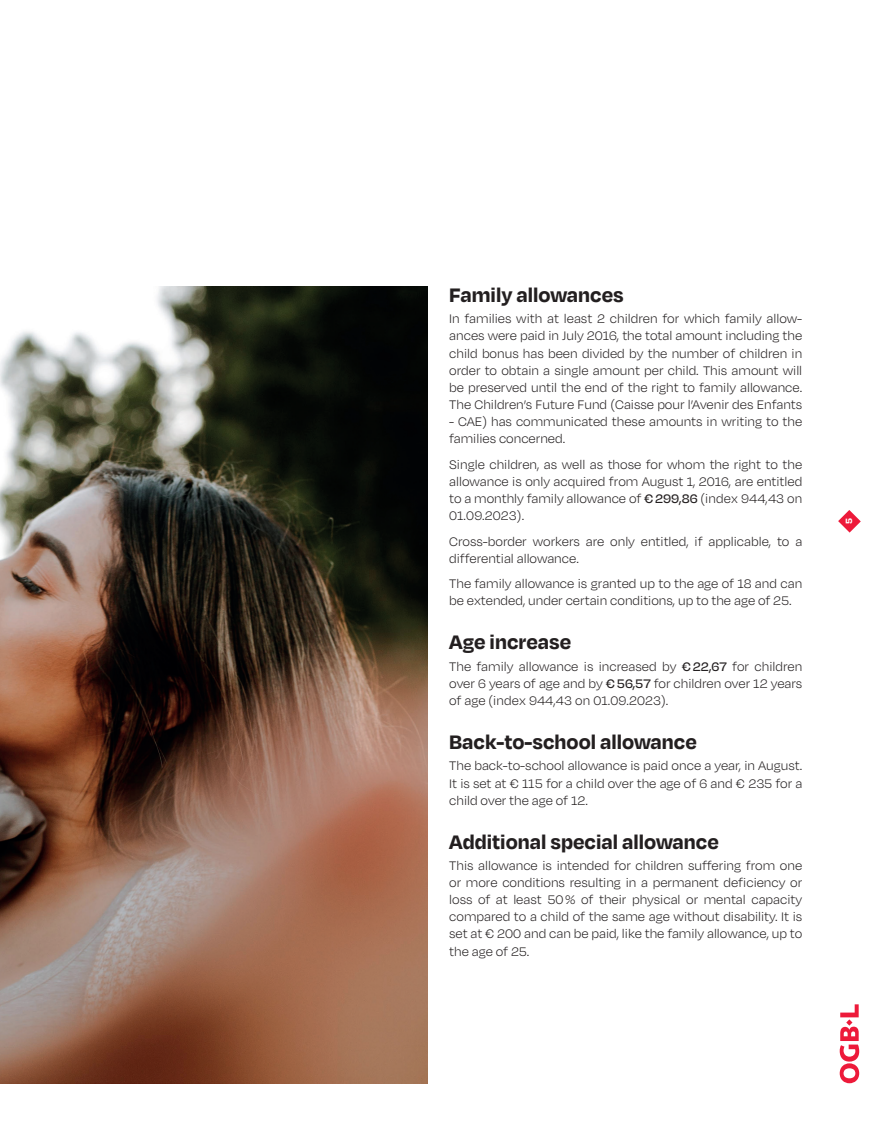
<style>
.page{position:relative;width:891px;height:1148px;background:#fff}
.page>*{position:absolute;margin:0;border:0;box-sizing:border-box;transform-origin:0 0}
.t1{font:700 22.5px "Degular";color:#231f20}
.Body_-_texte{font:300 14.25px/17.1px "Degular";color:#231f20;text-align:justify}
.t2{font:700 10.5px "Degular";color:#fff}
.s1{font-weight:500}
</style>
<div class="page">
<svg style="left:838px;top:510px;width:22px;height:22px"></svg>
<svg style="left:839px;top:1004px;width:20px;height:79px"></svg>
<img style="left:0;top:287px;width:428px;height:796px">
<h3 class="t1" style="left:449px;top:280px;width:176px">Family allowances</h3>
<p class="Body_-_texte" style="left:449px;top:310px;width:354px">In families with at least 2 children for which family allow&shy;ances were paid in July 2016, the total amount including the child bonus has been divided by the number of children in order to obtain a single amount per child. This amount will be preserved until the end of the right to family allowance.<br>The Children’s Future Fund (Caisse pour l’Avenir des Enfants</p>
<p class="Body_-_texte" style="left:449px;top:412px;width:354px">- CAE) has communicated these amounts in writing to the families concerned.</p>
<p class="Body_-_texte" style="left:449px;top:455px;width:354px">Single children, as well as those for whom the right to the allowance is only acquired from August 1, 2016, are entitled to a monthly family allowance of <span class="s1">€299,86</span> (index 944,43 on 01.09.2023).</p>
<p class="Body_-_texte" style="left:449px;top:532px;width:354px">Cross-border workers are only entitled, if applicable, to a differential allowance.</p>
<p class="Body_-_texte" style="left:449px;top:575px;width:354px">The family allowance is granted up to the age of 18 and can be extended, under certain conditions, up to the age of 25.</p>
<h3 class="t1" style="left:449px;top:628px;width:124px">Age increase</h3>
<p class="Body_-_texte" style="left:449px;top:657px;width:354px">The family allowance is increased by <span class="s1">€22,67</span> for children over 6 years of age and by <span class="s1">€56,57</span> for children over 12 years of age (index 944,43 on 01.09.2023).</p>
<h3 class="t1" style="left:449px;top:727px;width:249px">Back-to-school allowance</h3>
<p class="Body_-_texte" style="left:449px;top:757px;width:355px">The back-to-school allowance is paid once a year, in August.<br>It is set at € 115 for a child over the age of 6 and € 235 for a child over the age of 12.</p>
<h3 class="t1" style="left:449px;top:827px;width:271px">Additional special allowance</h3>
<p class="Body_-_texte" style="left:449px;top:856px;width:354px">This allowance is intended for children suffering from one or more conditions resulting in a permanent deficiency or loss of at least 50% of their physical or mental capacity compared to a child of the same age without disability. It is set at € 200 and can be paid, like the family allowance, up to the age of 25.</p>
<p class="t2" style="left:842px;top:524px;width:8px;rotate:-90deg">5</p>
</div>
